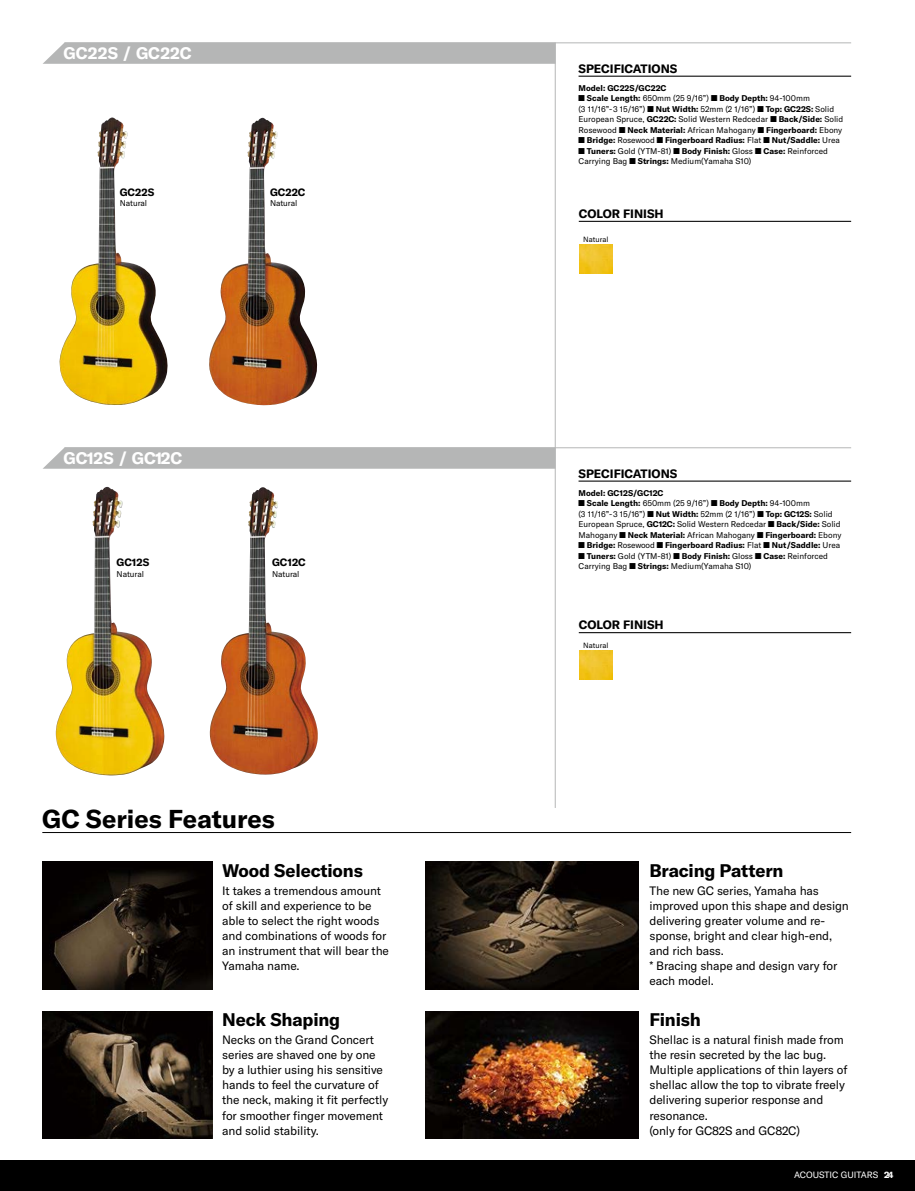
<style>
.page{position:relative;width:915px;height:1191px;background:#fff}
.page>*{position:absolute;margin:0;border:0;box-sizing:border-box;transform-origin:0 0}
.t1{font:700 25.5px "GT America Y";color:#000}
.t2{font:700 18px "GT America Y";letter-spacing:-.01em;color:#000}
.t3{font:700 16.5px "GT America Y";color:#fff}
.t4{font:700 16.5px "GT America Y";letter-spacing:-.025em;color:#fff}
.t5{font:12px/15px "GT America Y";letter-spacing:-.01em;color:#000}
.t6{font:700 12px "GT America Y";color:#000}
.t7{font:700 10.5px "GT America Y";color:#000}
.t8{font:9px "GT America Y";color:#fff}
.t9{font:8.25px/10.5px "GT America Y";color:#000}
.t10{font:7.5px "GT America Y";color:#000}
.s1{font-weight:700}
.s2{font-family:"Monotype Sorts"}
</style>
<div class="page">
<div style="left:0;top:1159px;width:914px;height:32px;background:#000"></div>
<img style="left:59px;top:117px;width:109px;height:288px">
<img style="left:209px;top:118px;width:108px;height:287px">
<img style="left:56px;top:487px;width:108px;height:288px">
<img style="left:210px;top:488px;width:108px;height:286px">
<svg style="left:43px;top:43px;width:511px;height:21px"></svg>
<hr style="left:64px;top:43px;width:786px;height:1px;background:#b5b6b6">
<div style="left:43px;top:448px;width:511px;height:21px;background:#b5b6b6"></div>
<hr style="left:64px;top:447px;width:786px;height:1px;background:#b5b6b6">
<hr style="left:554px;top:43px;width:1px;height:765px;background:#b5b6b6">
<hr style="left:578px;top:76px;width:272px;height:1px;background:#000">
<hr style="left:578px;top:480px;width:272px;height:1px;background:#000">
<hr style="left:578px;top:632px;width:272px;height:1px;background:#000">
<hr style="left:578px;top:221px;width:272px;height:1px;background:#000">
<hr style="left:42px;top:832px;width:808px;height:1px;background:#000">
<img style="left:43px;top:861px;width:170px;height:128px">
<img style="left:43px;top:1011px;width:170px;height:127px">
<img style="left:425px;top:861px;width:213px;height:128px">
<img style="left:425px;top:1011px;width:213px;height:127px">
<img style="left:579px;top:244px;width:33px;height:30px">
<img style="left:579px;top:650px;width:33px;height:30px">
<h3 class="t3" style="left:64px;top:43px;width:129px">GC22S / GC22C</h3>
<p class="t7" style="left:120px;top:185px;width:36px">GC22S</p>
<p class="t9" style="left:120px;top:198px;width:29px">Natural</p>
<p class="t7" style="left:270px;top:185px;width:37px">GC22C</p>
<p class="t9" style="left:270px;top:198px;width:29px">Natural</p>
<h3 class="t4" style="left:64px;top:448px;width:120px">GC12S / GC12C</h3>
<p class="t7" style="left:117px;top:556px;width:34px">GC12S</p>
<p class="t9" style="left:117px;top:568px;width:29px">Natural</p>
<p class="t7" style="left:272px;top:556px;width:35px">GC12C</p>
<p class="t9" style="left:272px;top:568px;width:29px">Natural</p>
<h1 class="t1" style="left:42px;top:803px;width:234px">GC Series Features</h1>
<h2 class="t2" style="left:222px;top:859px;width:142px">Wood Selections</h2>
<h3 class="t5" style="left:222px;top:883px;width:168px">It takes a tremendous amount of skill and experience to be able to select the right woods and combinations of woods for an instrument that will bear the<br>Yamaha name.</h3>
<h2 class="t2" style="left:222px;top:1008px;width:119px">Neck Shaping</h2>
<h3 class="t5" style="left:222px;top:1032px;width:168px">Necks on the Grand Concert series are shaved one by one by a luthier using his sensitive hands to feel the curvature of the neck, making it fit perfectly for smoother finger movement and solid stability.</h3>
<h3 class="t6" style="left:578px;top:61px;width:100px">SPECIFICATIONS</h3>
<p class="t9" style="left:578px;top:82px;width:266px"><span class="s1">Model: GC22S/GC22C<br></span><span class="s2">N</span> <span class="s1">Scale Length:</span> 650mm (25 9/16”) <span class="s2">N</span> <span class="s1">Body Depth:</span> 94-100mm<br>(3 11/16”-3 15/16”) <span class="s2">N</span> <span class="s1">Nut Width:</span> 52mm (2 1/16”) <span class="s2">N</span> <span class="s1">Top: GC22S:</span> Solid European Spruce, <span class="s1">GC22C:</span> Solid Western Redcedar <span class="s2">N</span> <span class="s1">Back/Side:</span> Solid Rosewood <span class="s2">N</span> <span class="s1">Neck Material:</span> African Mahogany <span class="s2">N</span> <span class="s1">Fingerboard:</span> Ebony <span class="s2">N</span> <span class="s1">Bridge:</span> Rosewood <span class="s2">N</span> <span class="s1">Fingerboard Radius:</span> Flat <span class="s2">N</span> <span class="s1">Nut/Saddle:</span> Urea <span class="s2">N</span> <span class="s1">Tuners:</span> Gold (YTM-81) <span class="s2">N</span> <span class="s1">Body Finish:</span> Gloss <span class="s2">N</span> <span class="s1">Case:</span> Reinforced Carrying Bag <span class="s2">N</span> <span class="s1">Strings:</span> Medium(Yamaha S10)</p>
<h3 class="t6" style="left:578px;top:206px;width:86px">COLOR FINISH</h3>
<p class="t10" style="left:583px;top:234px;width:27px">Natural</p>
<h3 class="t6" style="left:578px;top:466px;width:100px">SPECIFICATIONS</h3>
<p class="t9" style="left:578px;top:487px;width:264px"><span class="s1">Model: GC12S/GC12C<br></span><span class="s2">N</span> <span class="s1">Scale Length:</span> 650mm (25 9/16”) <span class="s2">N</span> <span class="s1">Body Depth:</span> 94-100mm<br>(3 11/16”-3 15/16”) <span class="s2">N</span> <span class="s1">Nut Width:</span> 52mm (2 1/16”) <span class="s2">N</span> <span class="s1">Top: GC12S:</span> Solid European Spruce, <span class="s1">GC12C:</span> Solid Western Redcedar <span class="s2">N</span> <span class="s1">Back/Side:</span> Solid Mahogany <span class="s2">N</span> <span class="s1">Neck Material:</span> African Mahogany <span class="s2">N</span> <span class="s1">Fingerboard:</span> Ebony <span class="s2">N</span> <span class="s1">Bridge:</span> Rosewood <span class="s2">N</span> <span class="s1">Fingerboard Radius:</span> Flat <span class="s2">N</span> <span class="s1">Nut/Saddle:</span> Urea <span class="s2">N</span> <span class="s1">Tuners:</span> Gold (YTM-81) <span class="s2">N</span> <span class="s1">Body Finish:</span> Gloss <span class="s2">N</span> <span class="s1">Case:</span> Reinforced Carrying Bag <span class="s2">N</span> <span class="s1">Strings:</span> Medium(Yamaha S10)</p>
<h3 class="t6" style="left:578px;top:617px;width:86px">COLOR FINISH</h3>
<p class="t10" style="left:583px;top:640px;width:27px">Natural</p>
<h2 class="t2" style="left:649px;top:859px;width:135px">Bracing Pattern</h2>
<h3 class="t5" style="left:649px;top:883px;width:201px">The new GC series, Yamaha has improved upon this shape and design delivering greater volume and re&shy;sponse, bright and clear high-end, and rich bass.<br>* Bracing shape and design vary for each model.</h3>
<h2 class="t2" style="left:649px;top:1008px;width:53px">Finish</h2>
<h3 class="t5" style="left:649px;top:1032px;width:199px">Shellac is a natural finish made from the resin secreted by the lac bug.<br>Multiple applications of thin layers of shellac allow the top to vibrate freely delivering superior response and resonance.<br>(only for GC82S and GC82C)</h3>
<p class="t8" style="left:793px;top:1169px;width:101px">ACOUSTIC GUITARS <span class="s1">24</span></p>
</div>
